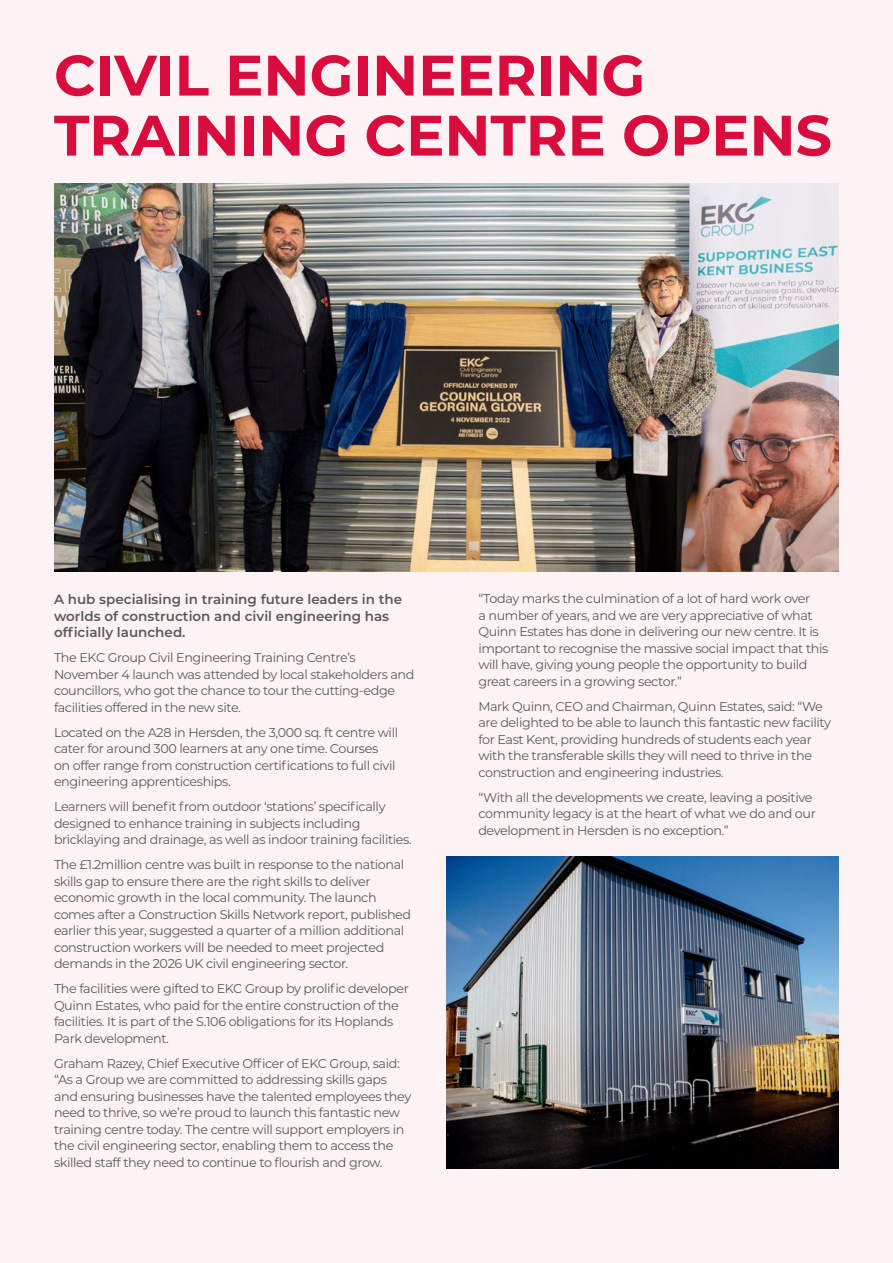
<style>
.page{position:relative;width:893px;height:1263px;background:#fdf3f5}
.page>*{position:absolute;margin:0;border:0;box-sizing:border-box;transform-origin:0 0}
.t1{font:700 57px/60px "Montserrat";color:#d90c3e}
.t2{font:600 13.5px/16.5px "Montserrat";color:#5a5a5a}
.t3{font:12.75px/16.5px "Montserrat";letter-spacing:-.03em;color:#5a5a5a}
</style>
<div class="page">
<img style="left:54px;top:184px;width:785px;height:388px">
<img style="left:446px;top:857px;width:393px;height:311px">
<h1 class="t1" style="left:54px;top:42px;width:779px">CIVIL ENGINEERING<br>TRAINING CENTRE OPENS</h1>
<p class="t2" style="left:54px;top:590px;width:350px">A hub specialising in training future leaders in the worlds of construction and civil engineering has officially launched.</p>
<p class="t3" style="left:54px;top:649px;width:362px">The EKC Group Civil Engineering Training Centre’s November 4 launch was attended by local stakeholders and councillors, who got the chance to tour the cutting-edge facilities offered in the new site.</p>
<p class="t3" style="left:54px;top:723px;width:346px">Located on the A28 in Hersden, the 3,000 sq. ft centre will cater for around 300 learners at any one time. Courses<br>on offer range from construction certifications to full civil engineering apprenticeships.</p>
<p class="t3" style="left:54px;top:798px;width:359px">Learners will benefit from outdoor ‘stations’ specifically designed to enhance training in subjects including bricklaying and drainage, as well as indoor training facilities.</p>
<p class="t3" style="left:54px;top:856px;width:359px">The £1.2million centre was built in response to the national skills gap to ensure there are the right skills to deliver economic growth in the local community. The launch comes after a Construction Skills Network report, published earlier this year, suggested a quarter of a million additional construction workers will be needed to meet projected demands in the 2026 UK civil engineering sector.</p>
<p class="t3" style="left:54px;top:980px;width:356px">The facilities were gifted to EKC Group by prolific developer Quinn Estates, who paid for the entire construction of the facilities. It is part of the S.106 obligations for its Hoplands Park development.</p>
<p class="t3" style="left:54px;top:1054px;width:359px">Graham Razey, Chief Executive Officer of EKC Group, said: “As a Group we are committed to addressing skills gaps and ensuring businesses have the talented employees they need to thrive, so we’re proud to launch this fantastic new training centre today. The centre will support employers in the civil engineering sector, enabling them to access the skilled staff they need to continue to flourish and grow.</p>
<p class="t3" style="left:478px;top:590px;width:351px">“Today marks the culmination of a lot of hard work over<br>a number of years, and we are very appreciative of what Quinn Estates has done in delivering our new centre. It is important to recognise the massive social impact that this will have, giving young people the opportunity to build great careers in a growing sector.”</p>
<p class="t3" style="left:478px;top:698px;width:354px">Mark Quinn, CEO and Chairman, Quinn Estates, said: “We are delighted to be able to launch this fantastic new facility for East Kent, providing hundreds of students each year with the transferable skills they will need to thrive in the construction and engineering industries.</p>
<p class="t3" style="left:478px;top:789px;width:339px">“With all the developments we create, leaving a positive community legacy is at the heart of what we do and our development in Hersden is no exception.”</p>
</div>
